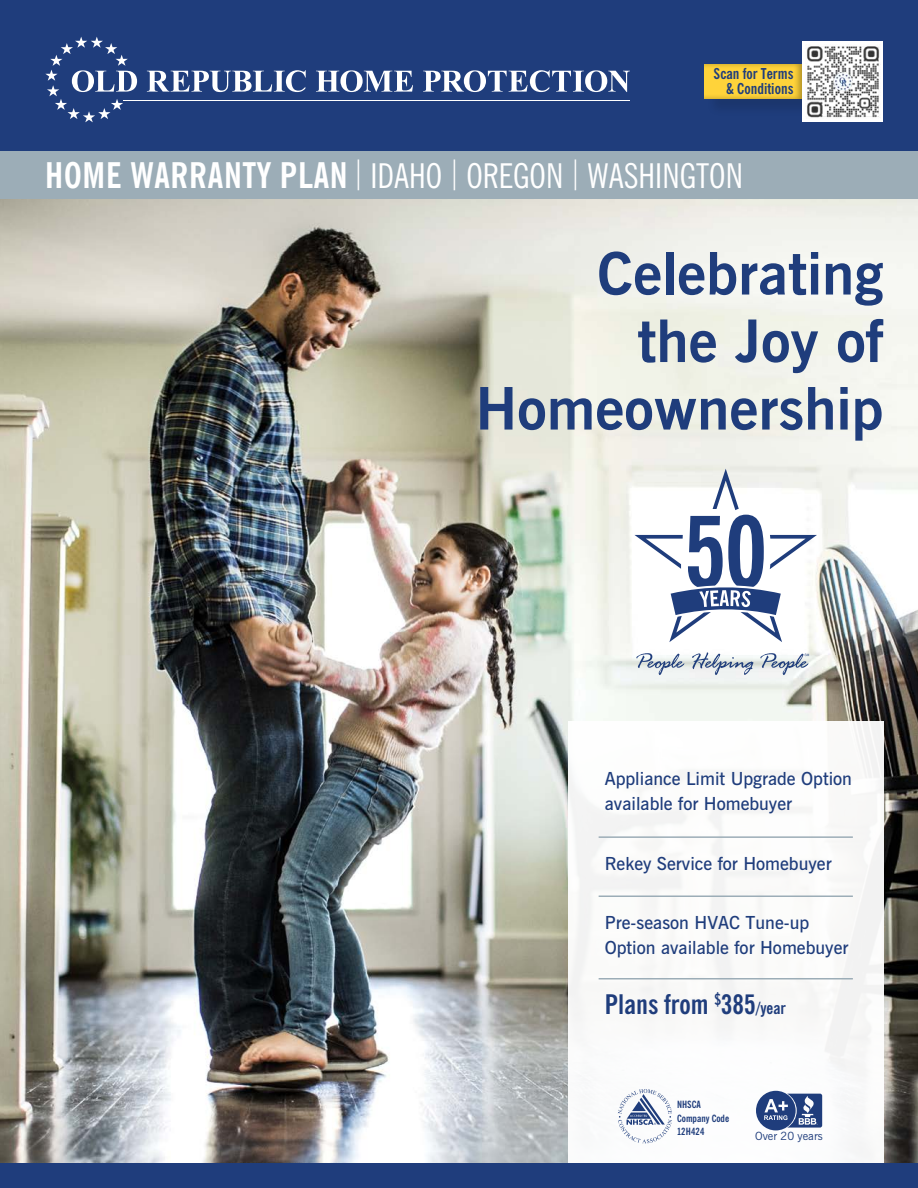
<style>
.page{position:relative;width:918px;height:1188px;background:#fff}
.page>*{position:absolute;margin:0;border:0;box-sizing:border-box;transform-origin:0 0}
.t1{font:700 58.5px/67.5px "News Gothic BT";color:#1f3d7c;text-align:right}
.t2{font:condensed 34.2px "News Gothic BT";color:#fff}
.t3{font:700 condensed 27px "News Gothic BT";color:#1f3d7c}
.t4{font:600 18px/25.5px "News Gothic BT";color:#1f3d7c}
.t5{font:700 condensed 15px/15px "News Gothic BT";color:#1f3d7c;text-align:right}
.t6{font:11.4px "News Gothic BT";color:#1f3d7c}
.t7{font:700 condensed 10.05px/13.5px "News Gothic BT";color:#1f3d7c}
.s1{font-weight:700;font-size:35.4px}
.s2{font-weight:300;font-stretch:normal;font-size:30.75px}
.s3{font-size:16.5px}
</style>
<div class="page">
<img style="left:0;top:199px;width:918px;height:964px">
<div style="left:568px;top:721px;width:315px;height:453px;background:#fff"></div>
<hr style="left:599px;top:836px;width:254px;height:2px;background:#9cadb7">
<hr style="left:599px;top:896px;width:254px;height:1px;background:#9cadb7">
<hr style="left:599px;top:978px;width:254px;height:2px;background:#9cadb7">
<div style="left:0;top:1163px;width:918px;height:25px;background:#1f3d7c"></div>
<svg style="left:634px;top:469px;width:183px;height:173px"></svg>
<svg style="left:636px;top:653px;width:48px;height:22px"></svg>
<svg style="left:692px;top:652px;width:61px;height:23px"></svg>
<svg style="left:760px;top:653px;width:49px;height:22px"></svg>
<svg style="left:618px;top:1089px;width:54px;height:54px"></svg>
<svg style="left:756px;top:1091px;width:66px;height:39px"></svg>
<div style="left:0;top:0;width:918px;height:151px;background:#1f3d7c"></div>
<div style="left:0;top:151px;width:918px;height:48px;background:#9cadb7"></div>
<div style="left:706px;top:66px;width:119px;height:52px;background:#1d3975"></div>
<div style="left:702px;top:63px;width:105px;height:38px;background:#000;opacity:.31"></div>
<div style="left:802px;top:41px;width:81px;height:81px;background:#fff"></div>
<img style="left:807px;top:46px;width:73px;height:72px">
<svg style="left:147px;top:70px;width:159px;height:22px"></svg>
<svg style="left:316px;top:70px;width:97px;height:22px"></svg>
<svg style="left:423px;top:70px;width:207px;height:22px"></svg>
<svg style="left:45px;top:37px;width:92px;height:85px"></svg>
<hr style="left:123px;top:100px;width:507px;height:1px;background:#fff">
<p class="t5" style="left:714px;top:66px;width:81px">Scan for Terms &amp; Conditions</p>
<h2 class="t2" style="left:45px;top:155px;width:699px"><span class="s1">HOME WARRANTY PLAN</span><span class="s2">|</span> IDAHO <span class="s2">|</span> OREGON <span class="s2">|</span> WASHINGTON</h2>
<h1 class="t1" style="left:476px;top:240px;width:409px">Celebrating<br>the Joy of<br>Homeownership</h1>
<p class="t4" style="left:605px;top:766px;width:249px">Appliance Limit Upgrade Option available for Homebuyer</p>
<p class="t4" style="left:605px;top:850px;width:228px">Rekey Service for Homebuyer</p>
<p class="t4" style="left:605px;top:910px;width:245px">Pre-season HVAC Tune-up<br>Option available for Homebuyer</p>
<h3 class="t3" style="left:605px;top:987px;width:183px">Plans from <sup>$</sup>385<span class="s3">/year</span></h3>
<p class="t7" style="left:677px;top:1098px;width:54px">NHSCA<br>Company Code<br>12H424</p>
<p class="t6" style="left:755px;top:1129px;width:69px">Over 20 years</p>
</div>
